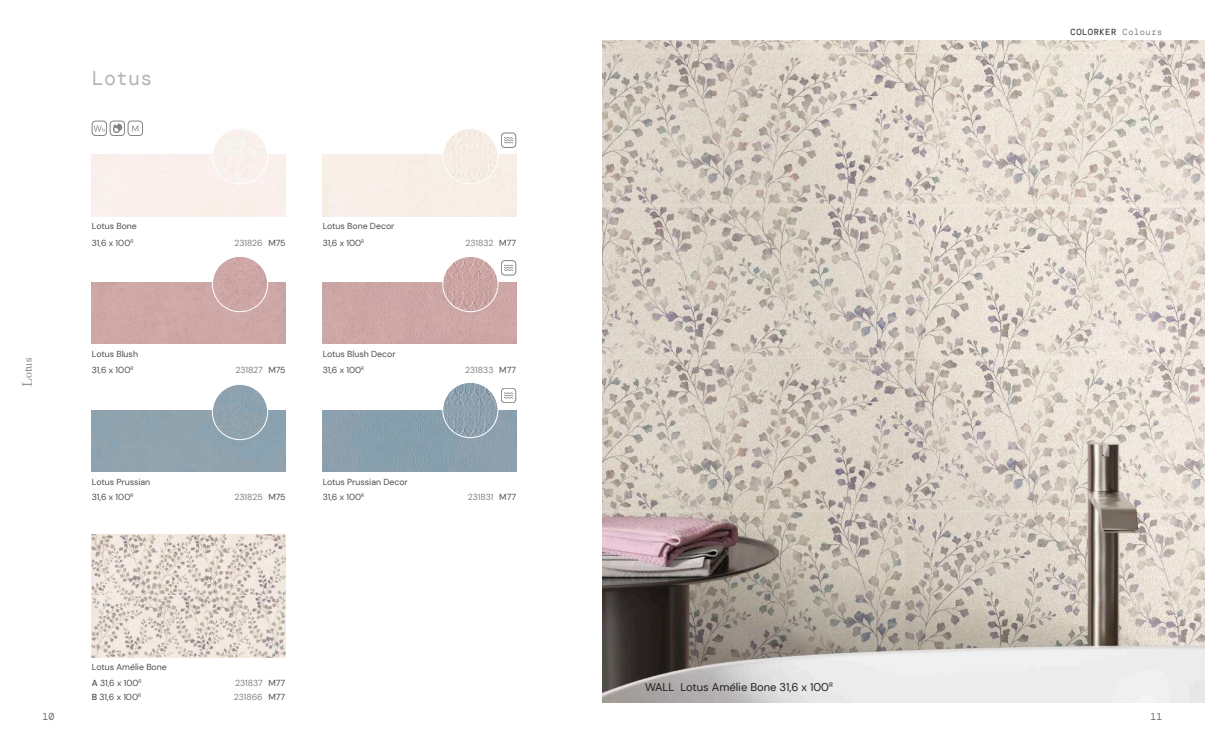
<style>
.page{position:relative;width:1205px;height:745px;background:#fff}
.page>*{position:absolute;margin:0;border:0;box-sizing:border-box;transform-origin:0 0}
.t1{font:20px "DM Mono";letter-spacing:.005em;color:#b2b4b3}
.t2{font:13.75px "Hina Mincho";letter-spacing:.005em;color:#808285}
.t3{font:11.25px "DM Sans";color:#231f20}
.t4{font:10px "DM Mono";color:#6c6d70}
.t5{font:8.75px/15.8px "DM Sans";color:#4b4c4d}
.t6{font:8.75px "DM Sans";color:#808285}
.t7{font:8.75px "DM Mono";letter-spacing:.06em;color:#231f20}
.s1{color:#4b4c4d}
.s2{color:#808285}
.s3{font-weight:500}
.s4{font-style:inherit}
</style>
<div class="page">
<img style="left:602px;top:41px;width:603px;height:661px">
<div style="left:92px;top:410px;width:194px;height:61px;background:#90a3ae"></div>
<div style="left:92px;top:121px;width:15px;height:15px;border:1px solid #808285;border-radius:4px"></div>
<svg style="left:94px;top:125px;width:11px;height:6px"></svg>
<svg style="left:113px;top:123px;width:9px;height:10px"></svg>
<div style="left:110px;top:121px;width:15px;height:15px;border:1px solid #808285;border-radius:4px"></div>
<div style="left:128px;top:121px;width:15px;height:15px;border:1px solid #808285;border-radius:4px"></div>
<svg style="left:132px;top:125px;width:6px;height:6px"></svg>
<div style="left:92px;top:282px;width:194px;height:61px;background:#cda8a6"></div>
<div style="left:501px;top:133px;width:15px;height:15px;border:1px solid #808285;border-radius:4px"></div>
<svg style="left:504px;top:137px;width:9px;height:6px"></svg>
<div style="left:322px;top:410px;width:194px;height:61px;background:#8a9fad"></div>
<div style="left:501px;top:388px;width:15px;height:14px;border:1px solid #808285;border-radius:4px"></div>
<svg style="left:504px;top:392px;width:9px;height:6px"></svg>
<div style="left:322px;top:282px;width:194px;height:61px;background:#cda7a6"></div>
<div style="left:501px;top:260px;width:15px;height:15px;border:1px solid #808285;border-radius:4px"></div>
<svg style="left:504px;top:264px;width:9px;height:7px"></svg>
<img style="left:443px;top:128px;width:55px;height:56px;border-radius:28px">
<div style="left:442px;top:128px;width:56px;height:56px;border:1px solid #fff;border-radius:50%"></div>
<img style="left:443px;top:256px;width:55px;height:55px;border-radius:28px">
<div style="left:442px;top:256px;width:56px;height:56px;border:1px solid #fff;border-radius:50%"></div>
<img style="left:443px;top:382px;width:55px;height:55px;border-radius:28px">
<div style="left:442px;top:382px;width:56px;height:55px;border:1px solid #fff;border-radius:50%"></div>
<div style="left:212px;top:128px;width:56px;height:56px;background:#f8f0ed;border-radius:28px"></div>
<div style="left:212px;top:128px;width:56px;height:56px;border:1px solid #fff;border-radius:50%"></div>
<img style="left:212px;top:256px;width:56px;height:55px;border-radius:28px">
<div style="left:212px;top:256px;width:56px;height:56px;border:1px solid #fff;border-radius:50%"></div>
<img style="left:212px;top:384px;width:56px;height:55px;border-radius:28px">
<div style="left:212px;top:384px;width:56px;height:55px;border:1px solid #fff;border-radius:50%"></div>
<img style="left:92px;top:534px;width:194px;height:122px">
<h2 class="t2" style="left:18px;top:386px;width:30px;rotate:-90deg">Lotus</h2>
<h1 class="t1" style="left:92px;top:66px;width:62px">Lotus</h1>
<p class="t5" style="left:92px;top:218px;width:46px;line-height:16.2px">Lotus Bone<br>31,6 x 100<sup>R</sup></p>
<p class="t5" style="left:92px;top:345px;width:48px">Lotus Blush<br>31,6 x 100<sup>R</sup></p>
<p class="t5" style="left:92px;top:473px;width:60px">Lotus Prussian<br>31,6 x 100<sup>R</sup></p>
<p class="t6" style="left:234px;top:237px;width:53px">231826 <span class="s1">M75</span></p>
<p class="t5" style="left:323px;top:218px;width:73px;line-height:16.2px">Lotus Bone Decor<br>31,6 x 100<sup>R</sup></p>
<p class="t6" style="left:465px;top:237px;width:52px">231832 <span class="s1">M77</span></p>
<p class="t6" style="left:235px;top:364px;width:52px">231827 <span class="s1">M75</span></p>
<p class="t5" style="left:323px;top:345px;width:74px">Lotus Blush Decor<br>31,6 x 100<sup>R</sup></p>
<p class="t6" style="left:465px;top:364px;width:52px">231833 <span class="s1">M77</span></p>
<p class="t6" style="left:234px;top:491px;width:53px">231825 <span class="s1">M75</span></p>
<p class="t5" style="left:323px;top:473px;width:87px">Lotus Prussian Decor<br>31,6 x 100<sup>R</sup></p>
<p class="t6" style="left:468px;top:491px;width:50px">231831 <span class="s1">M77</span></p>
<p class="t7" style="left:1070px;top:26px;width:93px">COLORKER <span class="s2">Colours</span></p>
<p class="t5" style="left:92px;top:659px;width:76px">Lotus Amélie Bone<br><span class="s3">A</span> 31,6 x 100<sup>R</sup></p>
<p class="t6" style="left:235px;top:677px;width:52px">231837 <span class="s1">M77</span></p>
<p class="t5" style="left:92px;top:688px;width:51px"><span class="s3">B</span> 31,6 x 100<sup>R</sup></p>
<p class="t6" style="left:234px;top:691px;width:53px">231866 <span class="s1">M77</span></p>
<p class="t3" style="left:645px;top:679px;width:189px">WALL Lotus Amélie Bone <span class="s4">31,6</span> x <span class="s4">100</span><sup>R</sup></p>
<p class="t4" style="left:43px;top:709px;width:13px">10</p>
<p class="t4" style="left:1150px;top:709px;width:13px">11</p>
</div>
